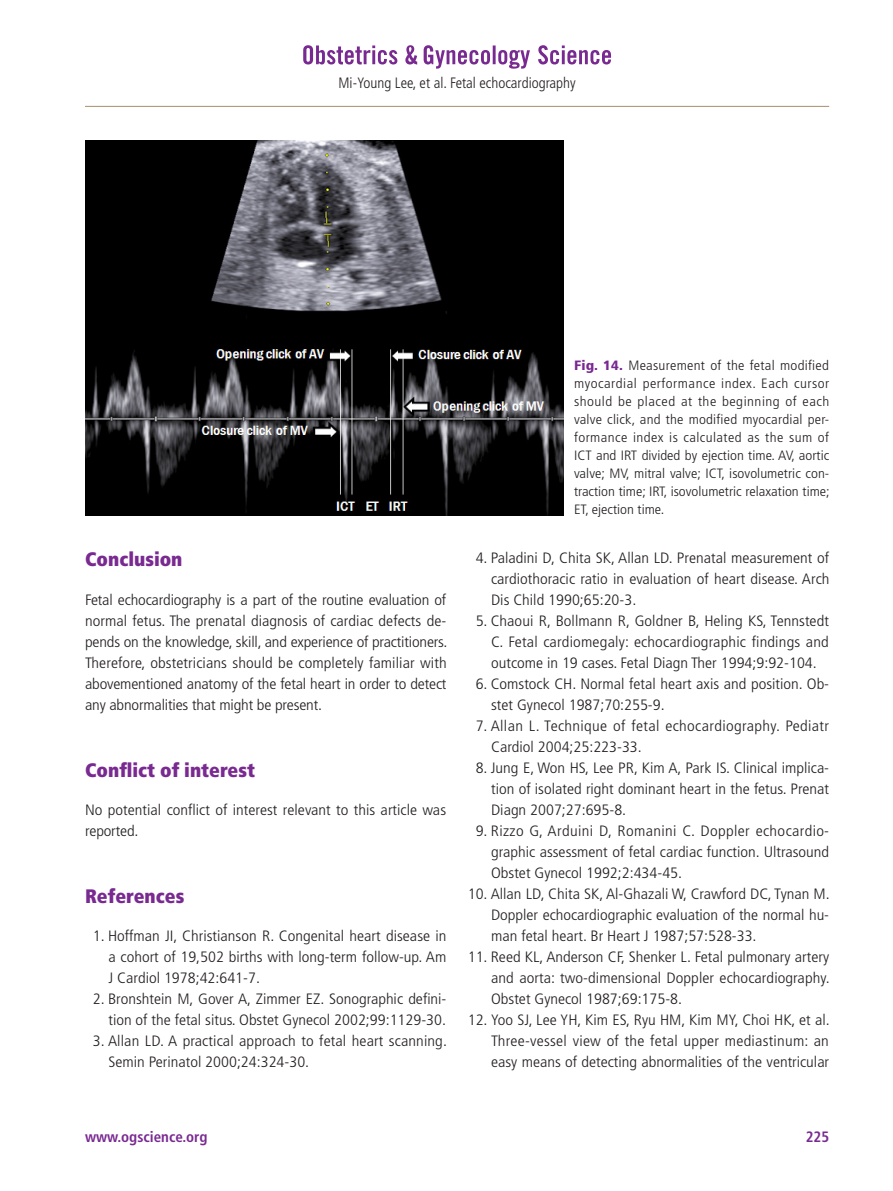
<style>
.page{position:relative;width:893px;height:1191px;background:#fff}
.page>*{position:absolute;margin:0;border:0;box-sizing:border-box;transform-origin:0 0}
.서론_영문{font:900 condensed 19.5px "Frutiger LT Std";color:#792a91}
.참고문헌{font:300 condensed 15px/21px "Frutiger LT Std";color:#231f20;text-align:justify;scale:1.1 1}
.본문_영문{font:300 condensed 15px/21px "Frutiger LT Std";color:#231f20;text-align:justify;scale:1.1 1}
.참고문헌-2{font:300 condensed 15px/21px "Frutiger LT Std";letter-spacing:.02em;color:#231f20;scale:1.1 1}
.본문_영문-2{font:300 condensed 15px "Frutiger LT Std";color:#231f20}
.t1{font:700 condensed 15px "Frutiger LT Std";color:#792a91}
.표_타이틀{font:300 condensed 13.5px/18px "Frutiger LT Std";color:#231f20;text-align:justify;scale:1.1 1}
.s1{font-weight:900;color:#792a91}
</style>
<div class="page">
<hr style="left:85px;top:106px;width:744px;height:1px;background:#ad9676">
<svg style="left:538px;top:45px;width:73px;height:19px"></svg>
<svg style="left:424px;top:45px;width:106px;height:24px"></svg>
<svg style="left:303px;top:45px;width:114px;height:19px"></svg>
<img style="left:85px;top:140px;width:479px;height:375px">
<p class="본문_영문-2" style="left:338px;top:74px;width:239px">Mi-Young Lee, et al. Fetal echocardiography</p>
<p class="서론_영문" style="left:85px;top:548px;width:99px">Conclusion</p>
<p class="본문_영문" style="left:85px;top:589px;width:331px">Fetal echocardiography is a part of the routine evaluation of normal fetus. The prenatal diagnosis of cardiac defects de&shy;pends on the knowledge, skill, and experience of practitioners.<br>Therefore, obstetricians should be completely familiar with abovementioned anatomy of the fetal heart in order to detect any abnormalities that might be present.</p>
<p class="서론_영문" style="left:85px;top:758px;width:172px">Conflict of interest</p>
<p class="본문_영문" style="left:85px;top:799px;width:330px">No potential conflict of interest relevant to this article was reported.</p>
<p class="서론_영문" style="left:85px;top:884px;width:101px">References</p>
<p class="참고문헌" style="left:108px;top:925px;width:309px;text-indent:-15px">1. Hoffman JI, Christianson R. Congenital heart disease in a cohort of 19,502 births with long-term follow-up. Am J Cardiol 1978;42:641-7.</p>
<p class="참고문헌" style="left:93px;top:988px;width:323px;text-align:right">2. Bronshtein M, Gover A, Zimmer EZ. Sonographic defini&shy;tion of the fetal situs. Obstet Gynecol 2002;99:1129-30.</p>
<p class="참고문헌" style="left:108px;top:1030px;width:309px;text-indent:-15px">3. Allan LD. A practical approach to fetal heart scanning.<br>Semin Perinatol 2000;24:324-30.</p>
<p class="표_타이틀" style="left:574px;top:356px;width:234px"><span class="s1">Fig. 14.</span> Measurement of the fetal modified myocardial performance index. Each cursor should be placed at the beginning of each valve click, and the modified myocardial per&shy;formance index is calculated as the sum of ICT and IRT divided by ejection time. AV, aortic valve; MV, mitral valve; ICT, isovolumetric con&shy;traction time; IRT, isovolumetric relaxation time; ET, ejection time.</p>
<p class="참고문헌" style="left:491px;top:547px;width:309px;text-indent:-15px">4. Paladini D, Chita SK, Allan LD. Prenatal measurement of cardiothoracic ratio in evaluation of heart disease. Arch Dis Child 1990;65:20-3.</p>
<p class="참고문헌" style="left:491px;top:610px;width:309px;text-indent:-15px">5. Chaoui R, Bollmann R, Goldner B, Heling KS, Tennstedt C. Fetal cardiomegaly: echocardiographic findings and outcome in 19 cases. Fetal Diagn Ther 1994;9:92-104.</p>
<p class="참고문헌" style="left:491px;top:673px;width:309px;text-indent:-15px">6. Comstock CH. Normal fetal heart axis and position. Ob&shy;stet Gynecol 1987;70:255-9.</p>
<p class="참고문헌-2" style="left:491px;top:715px;width:309px;text-indent:-15px">7. Allan L. Technique of fetal echocardiography. Pediatr<br>Cardiol 2004;25:223-33.</p>
<p class="참고문헌" style="left:491px;top:757px;width:309px;text-indent:-15px">8. Jung E, Won HS, Lee PR, Kim A, Park IS. Clinical implica&shy;tion of isolated right dominant heart in the fetus. Prenat Diagn 2007;27:695-8.</p>
<p class="참고문헌" style="left:491px;top:820px;width:309px;text-indent:-15px">9. Rizzo G, Arduini D, Romanini C. Doppler echocardio&shy;graphic assessment of fetal cardiac function. Ultrasound Obstet Gynecol 1992;2:434-45.</p>
<p class="참고문헌" style="left:491px;top:883px;width:309px;text-indent:-23px">10. Allan LD, Chita SK, Al-Ghazali W, Crawford DC, Tynan M.<br>Doppler echocardiographic evaluation of the normal hu&shy;man fetal heart. Br Heart J 1987;57:528-33.</p>
<p class="참고문헌" style="left:491px;top:946px;width:309px;text-indent:-23px">11. Reed KL, Anderson CF, Shenker L. Fetal pulmonary artery and aorta: two-dimensional Doppler echocardiography.<br>Obstet Gynecol 1987;69:175-8.</p>
<p class="참고문헌" style="left:491px;top:1009px;width:309px;text-indent:-23px">12. Yoo SJ, Lee YH, Kim ES, Ryu HM, Kim MY, Choi HK, et al.<br>Three-vessel view of the fetal upper mediastinum: an easy means of detecting abnormalities of the ventricular</p>
<p class="t1" style="left:85px;top:1128px;width:124px">www.ogscience.org</p>
<p class="t1" style="left:806px;top:1128px;width:25px">225</p>
</div>
